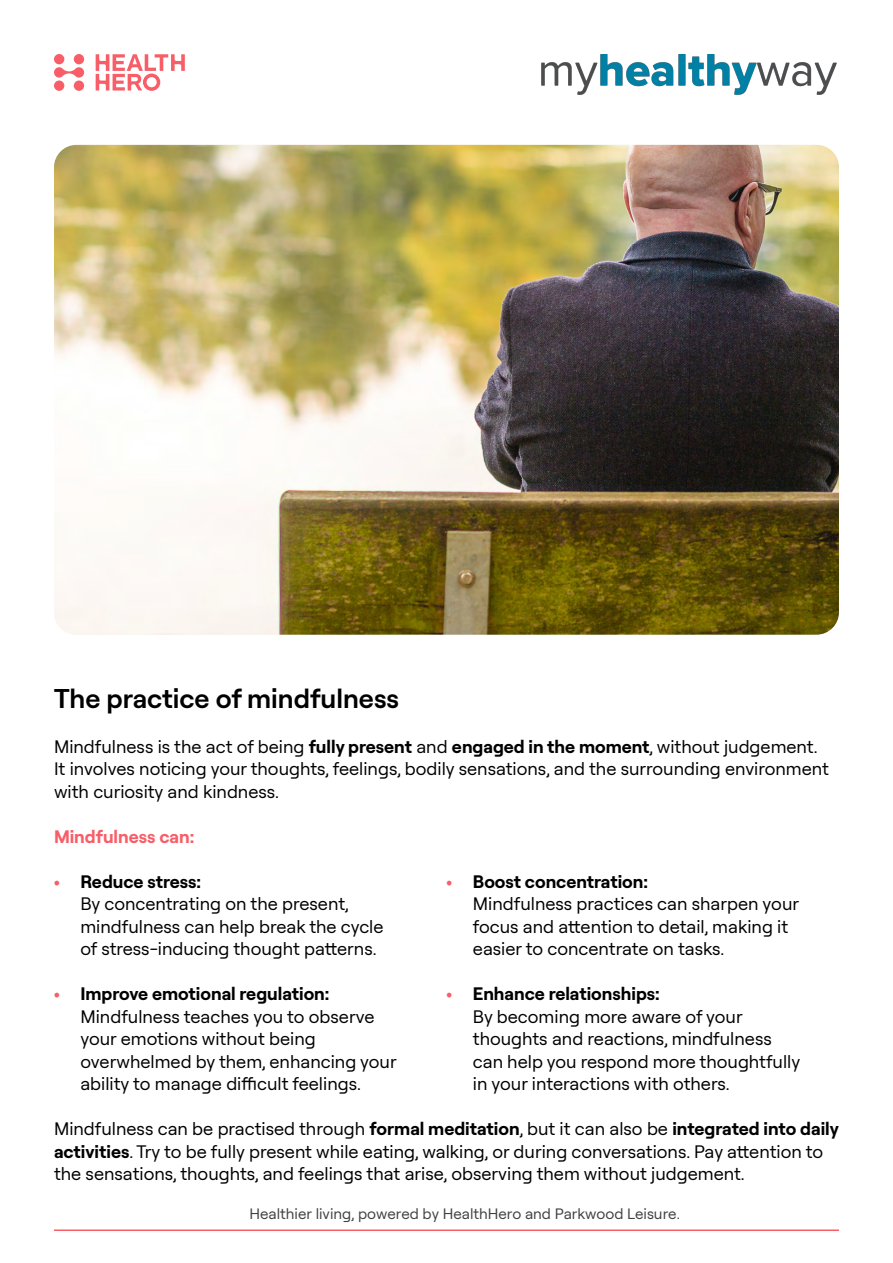
<style>
.page{position:relative;width:893px;height:1263px;background:#fff}
.page>*{position:absolute;margin:0;border:0;box-sizing:border-box;transform-origin:0 0}
.t1{font:600 27px "Roobert";color:#000}
.t2{font:18px/22.5px "Roobert";color:#000}
.t3{font:700 18px "Roobert";color:#f75e68}
.t4{font:15px "Roobert";color:#404040}
.s1{font-weight:700}
.s2{font-weight:700;color:#f75e68}
</style>
<div class="page">
<svg style="left:54px;top:67px;width:30px;height:11px"></svg>
<div style="left:54px;top:54px;width:10px;height:10px;background:#f75e68;border-radius:50%"></div>
<div style="left:74px;top:54px;width:10px;height:10px;background:#f75e68;border-radius:50%"></div>
<div style="left:54px;top:81px;width:10px;height:10px;background:#f75e68;border-radius:50%"></div>
<div style="left:74px;top:81px;width:10px;height:10px;background:#f75e68;border-radius:50%"></div>
<svg style="left:96px;top:54px;width:89px;height:37px"></svg>
<hr style="left:54px;top:1229px;width:785px;height:2px;background:#f75e68">
<img style="left:54px;top:145px;width:785px;height:490px">
<img style="left:541px;top:54px;width:296px;height:40px">
<h1 class="t1" style="left:54px;top:678px;width:347px">The practice of mindfulness</h1>
<p class="t2" style="left:54px;top:734px;width:776px">Mindfulness is the act of being <span class="s1">fully present</span> and <span class="s1">engaged in the moment</span>, without judgement.<br>It involves noticing your thoughts, feelings, bodily sensations, and the surrounding environment with curiosity and kindness.</p>
<p class="t3" style="left:54px;top:823px;width:142px">Mindfulness can:</p>
<p class="t2" style="left:80px;top:869px;width:305px;text-indent:-27px"><span class="s2">•</span> <span class="s1">Reduce stress:<br></span>By concentrating on the present, mindfulness can help break the cycle of stress-inducing thought patterns.</p>
<p class="t2" style="left:80px;top:982px;width:318px;text-indent:-27px"><span class="s2">•</span> <span class="s1">Improve emotional regulation:<br></span>Mindfulness teaches you to observe your emotions without being overwhelmed by them, enhancing your ability to manage difficult feelings.</p>
<p class="t2" style="left:473px;top:869px;width:328px;text-indent:-27px"><span class="s2">•</span> <span class="s1">Boost concentration:<br></span>Mindfulness practices can sharpen your focus and attention to detail, making it easier to concentrate on tasks.</p>
<p class="t2" style="left:473px;top:982px;width:329px;text-indent:-27px"><span class="s2">•</span> <span class="s1">Enhance relationships:<br></span>By becoming more aware of your thoughts and reactions, mindfulness can help you respond more thoughtfully in your interactions with others.</p>
<p class="t2" style="left:54px;top:1117px;width:786px">Mindfulness can be practised through <span class="s1">formal meditation</span>, but it can also be <span class="s1">integrated into daily activities</span>. Try to be fully present while eating, walking, or during conversations. Pay attention to the sensations, thoughts, and feelings that arise, observing them without judgement.</p>
<p class="t4" style="left:249px;top:1203px;width:432px">Healthier living, powered by HealthHero and Parkwood Leisure.</p>
</div>
